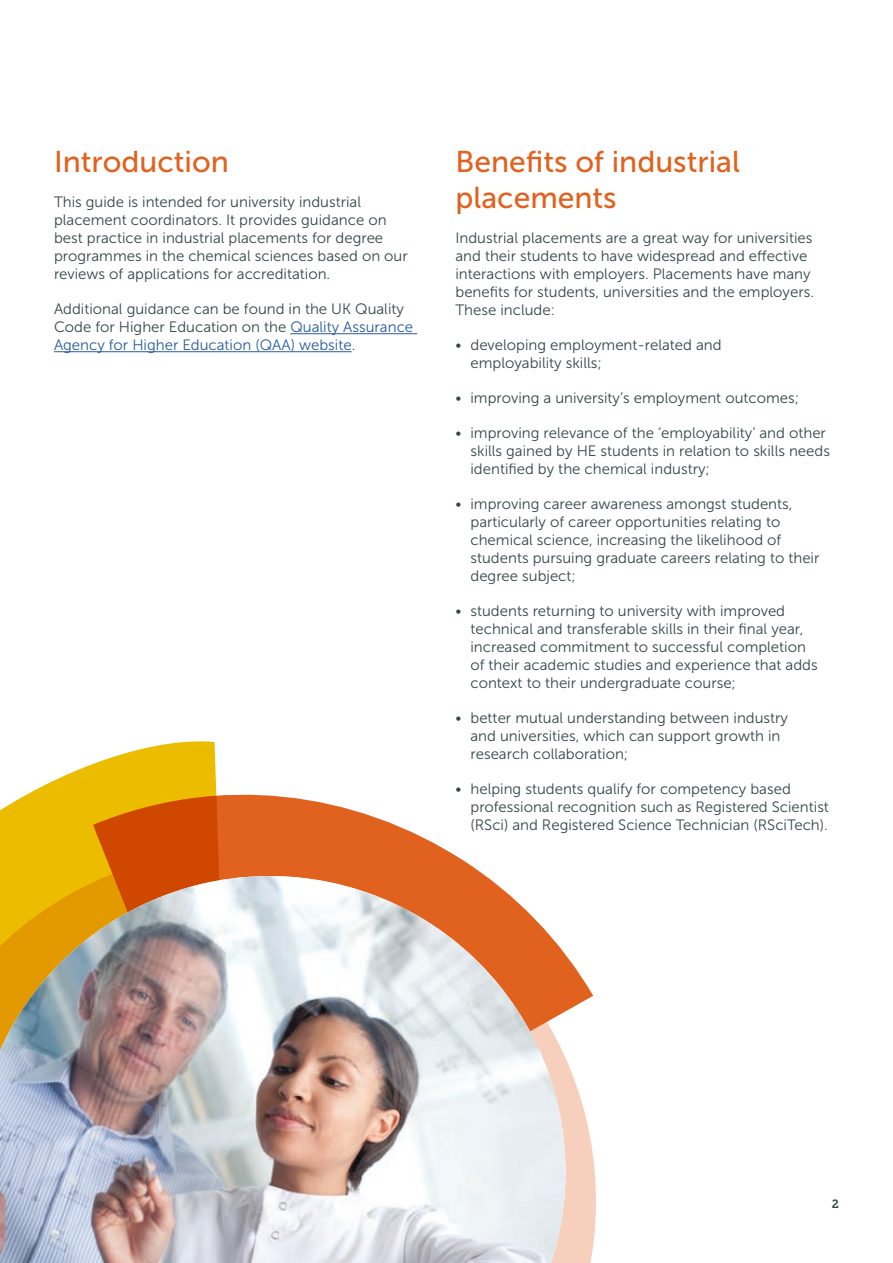
<style>
.page{position:relative;width:893px;height:1263px;background:#fff}
.page>*{position:absolute;margin:0;border:0;box-sizing:border-box;transform-origin:0 0}
.t1{font:30px/36px "Museo Sans 500";color:#e1621f}
.t2{font:15px/18px "Museo Sans 300";color:#364647}
.t3{font:12px "Museo Slab 700";color:#364647}
.s1{color:#275b9c}
</style>
<div class="page">
<hr style="left:290px;top:333px;width:127px;height:1px;background:#275b9c">
<hr style="left:54px;top:351px;width:298px;height:1px;background:#275b9c">
<svg style="left:228px;top:794px;width:188px;height:40px;fill:#e1621f"></svg>
<svg style="left:0;top:741px;width:228px;height:93px;fill:#ecbc00"></svg>
<svg style="left:0;top:834px;width:596px;height:429px"></svg>
<img style="left:0;top:876px;width:576px;height:387px">
<h1 class="t1" style="left:54px;top:144px;width:176px">Introduction</h1>
<p class="t2" style="left:54px;top:193px;width:355px">This guide is intended for university industrial placement coordinators. It provides guidance on best practice in industrial placements for degree programmes in the chemical sciences based on our reviews of applications for accreditation.</p>
<p class="t2" style="left:54px;top:300px;width:361px">Additional guidance can be found in the UK Quality<br>Code for Higher Education on the <span class="s1">Quality Assurance<br>Agency for Higher Education (QAA) website</span>.</p>
<h1 class="t1" style="left:455px;top:144px;width:286px">Benefits of industrial placements</h1>
<p class="t2" style="left:455px;top:229px;width:360px">Industrial placements are a great way for universities and their students to have widespread and effective interactions with employers. Placements have many benefits for students, universities and the employers.<br>These include:</p>
<p class="t2" style="left:470px;top:336px;width:253px;text-indent:-15px">• developing employment-related and employability skills;</p>
<p class="t2" style="left:455px;top:389px;width:345px">• improving a university’s employment outcomes;</p>
<p class="t2" style="left:470px;top:424px;width:361px;text-indent:-15px">• improving relevance of the ‘employability’ and other skills gained by HE students in relation to skills needs identified by the chemical industry;</p>
<p class="t2" style="left:470px;top:495px;width:350px;text-indent:-15px">• improving career awareness amongst students, particularly of career opportunities relating to chemical science, increasing the likelihood of students pursuing graduate careers relating to their degree subject;</p>
<p class="t2" style="left:470px;top:602px;width:349px;text-indent:-15px">• students returning to university with improved technical and transferable skills in their final year, increased commitment to successful completion of their academic studies and experience that adds context to their undergraduate course;</p>
<p class="t2" style="left:470px;top:709px;width:319px;text-indent:-15px">• better mutual understanding between industry and universities, which can support growth in research collaboration;</p>
<p class="t2" style="left:470px;top:780px;width:360px;text-indent:-15px">• helping students qualify for competency based professional recognition such as Registered Scientist (RSci) and Registered Science Technician (RSciTech).</p>
<p class="t3" style="left:832px;top:1197px;width:9px">2</p>
</div>
